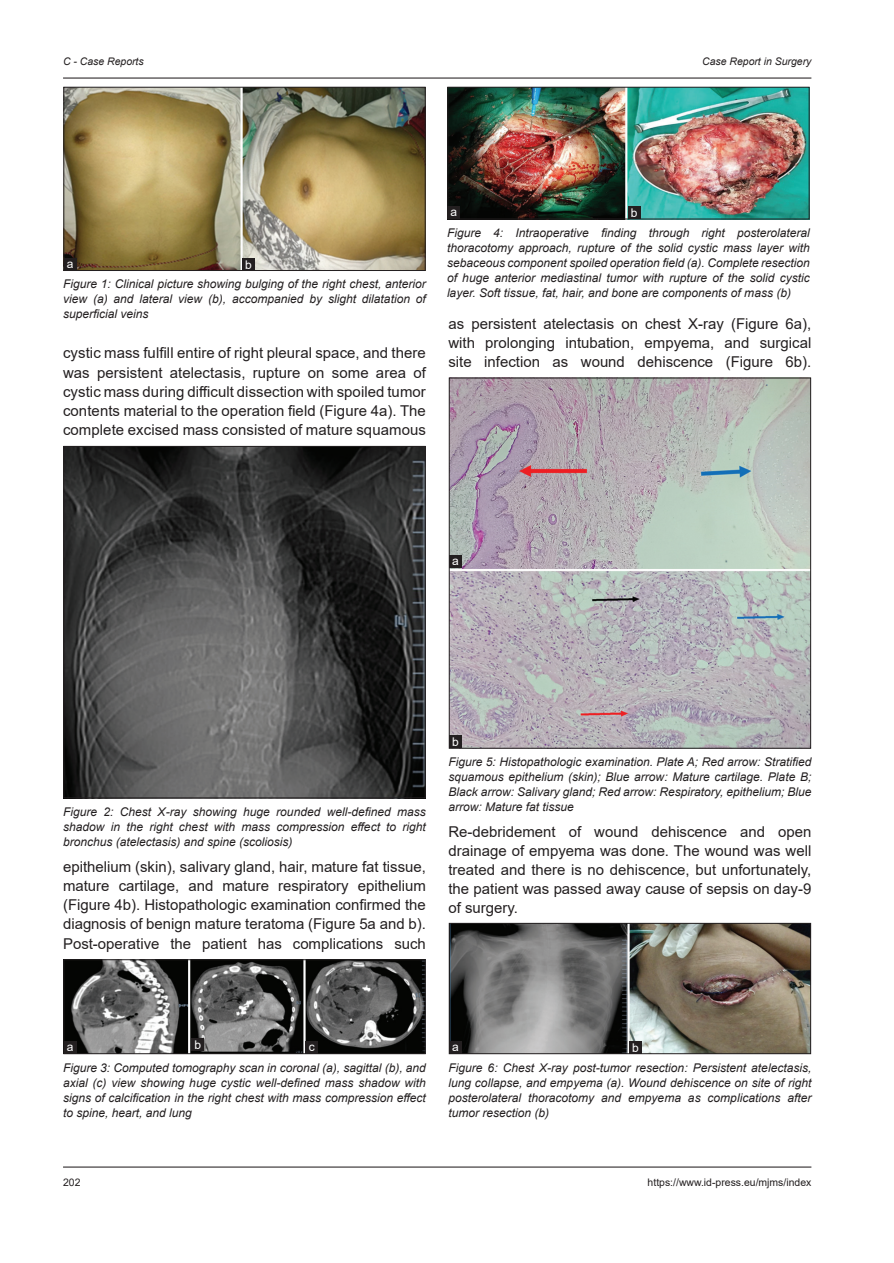
<style>
.page{position:relative;width:894px;height:1263px;background:#fff}
.page>*{position:absolute;margin:0;border:0;box-sizing:border-box;transform-origin:0 0}
.TXFL{font:15px/19px "Arial";color:#231f20;text-align:justify}
.TX{font:15px/19.4px "Arial";letter-spacing:.005em;color:#231f20;text-align:justify}
.FGC{font:italic 12px/15px "Arial";color:#231f20;text-align:justify}
.LABEL{font:12px "Arial";color:#fff}
.t1{font:10.5px "Arial";color:#231f20}
.t2{font:italic 10.5px "Arial";color:#231f20}
</style>
<div class="page">
<hr style="left:63px;top:78px;width:748px;height:1px;background:#231f20">
<hr style="left:63px;top:1166px;width:748px;height:1px;background:#231f20">
<img style="left:66px;top:448px;width:357px;height:348px">
<div style="left:64px;top:446px;width:361px;height:352px;border:1px solid #231f20"></div>
<img style="left:66px;top:961px;width:357px;height:91px">
<div style="left:64px;top:959px;width:361px;height:95px;border:1px solid #231f20"></div>
<div style="left:305px;top:1041px;width:13px;height:13px;background:#231f20"></div>
<div style="left:191px;top:1038px;width:13px;height:12px;background:#231f20"></div>
<div style="left:64px;top:1041px;width:12px;height:13px;background:#231f20"></div>
<img style="left:451px;top:380px;width:357px;height:366px">
<div style="left:449px;top:735px;width:12px;height:13px;background:#231f20"></div>
<div style="left:449px;top:555px;width:13px;height:13px;background:#231f20"></div>
<img style="left:451px;top:925px;width:357px;height:127px">
<div style="left:449px;top:923px;width:361px;height:131px;border:1px solid #231f20"></div>
<div style="left:629px;top:1040px;width:12px;height:13px;background:#231f20"></div>
<div style="left:449px;top:1041px;width:12px;height:13px;background:#231f20"></div>
<img style="left:66px;top:89px;width:357px;height:180px">
<div style="left:64px;top:87px;width:361px;height:184px;border:1px solid #231f20"></div>
<div style="left:242px;top:258px;width:13px;height:13px;background:#231f20"></div>
<div style="left:64px;top:258px;width:12px;height:13px;background:#231f20"></div>
<img style="left:449px;top:89px;width:358px;height:128px">
<div style="left:447px;top:87px;width:362px;height:132px;border:1px solid #231f20"></div>
<div style="left:627px;top:206px;width:13px;height:13px;background:#231f20"></div>
<div style="left:447px;top:206px;width:13px;height:13px;background:#231f20"></div>
<p class="t2" style="left:63px;top:54px;width:82px">C - Case Reports</p>
<p class="t2" style="left:702px;top:54px;width:111px">Case Report in Surgery</p>
<p class="LABEL" style="left:67px;top:255px;width:8px">a</p>
<p class="LABEL" style="left:245px;top:256px;width:8px">b</p>
<p class="FGC" style="left:63px;top:277px;width:364px">Figure 1: Clinical picture showing bulging of the right chest, anterior view (a) and lateral view (b), accompanied by slight dilatation of superficial veins</p>
<p class="TX" style="left:63px;top:343px;width:364px">cystic mass fulfill entire of right pleural space, and there was persistent atelectasis, rupture on some area of cystic mass during difficult dissection with spoiled tumor contents material to the operation field (Figure 4a). The complete excised mass consisted of mature squamous</p>
<p class="LABEL" style="left:450px;top:203px;width:8px">a</p>
<p class="LABEL" style="left:630px;top:205px;width:8px">b</p>
<p class="FGC" style="left:447px;top:225px;width:364px">Figure 4: Intraoperative finding through right posterolateral thoracotomy approach, rupture of the solid cystic mass layer with sebaceous component spoiled operation field (a). Complete resection of huge anterior mediastinal tumor with rupture of the solid cystic layer. Soft tissue, fat, hair, and bone are components of mass (b)</p>
<p class="TXFL" style="left:448px;top:314px;width:364px">as persistent atelectasis on chest X-ray (Figure 6a), with prolonging intubation, empyema, and surgical site infection as wound dehiscence (Figure 6b).</p>
<p class="LABEL" style="left:452px;top:553px;width:8px">a</p>
<p class="FGC" style="left:63px;top:804px;width:364px">Figure 2: Chest X-ray showing huge rounded well-defined mass shadow in the right chest with mass compression effect to right bronchus (atelectasis) and spine (scoliosis)</p>
<p class="TXFL" style="left:63px;top:856px;width:364px">epithelium (skin), salivary gland, hair, mature fat tissue, mature cartilage, and mature respiratory epithelium (Figure 4b). Histopathologic examination confirmed the diagnosis of benign mature teratoma (Figure 5a and b).<br>Post-operative the patient has complications such</p>
<p class="LABEL" style="left:452px;top:734px;width:8px">b</p>
<p class="FGC" style="left:448px;top:754px;width:364px">Figure 5: Histopathologic examination. Plate A; Red arrow: Stratified squamous epithelium (skin); Blue arrow: Mature cartilage. Plate B; Black arrow: Salivary gland; Red arrow: Respiratory, epithelium; Blue arrow: Mature fat tissue</p>
<p class="TXFL" style="left:448px;top:821px;width:364px">Re-debridement of wound dehiscence and open drainage of empyema was done. The wound was well treated and there is no dehiscence, but unfortunately, the patient was passed away cause of sepsis on day-9 of surgery.</p>
<p class="LABEL" style="left:67px;top:1038px;width:8px">a</p>
<p class="LABEL" style="left:194px;top:1036px;width:8px">b</p>
<p class="LABEL" style="left:309px;top:1038px;width:7px">c</p>
<p class="FGC" style="left:63px;top:1060px;width:364px">Figure 3: Computed tomography scan in coronal (a), sagittal (b), and axial (c) view showing huge cystic well-defined mass shadow with signs of calcification in the right chest with mass compression effect to spine, heart, and lung</p>
<p class="LABEL" style="left:452px;top:1038px;width:8px">a</p>
<p class="LABEL" style="left:632px;top:1039px;width:8px">b</p>
<p class="FGC" style="left:448px;top:1060px;width:364px">Figure 6: Chest X-ray post-tumor resection: Persistent atelectasis, lung collapse, and empyema (a). Wound dehiscence on site of right posterolateral thoracotomy and empyema as complications after tumor resection (b)</p>
<p class="t1" style="left:63px;top:1175px;width:19px">202</p>
<p class="t1" style="left:647px;top:1175px;width:165px">https://www.id-press.eu/mjms/index</p>
</div>
